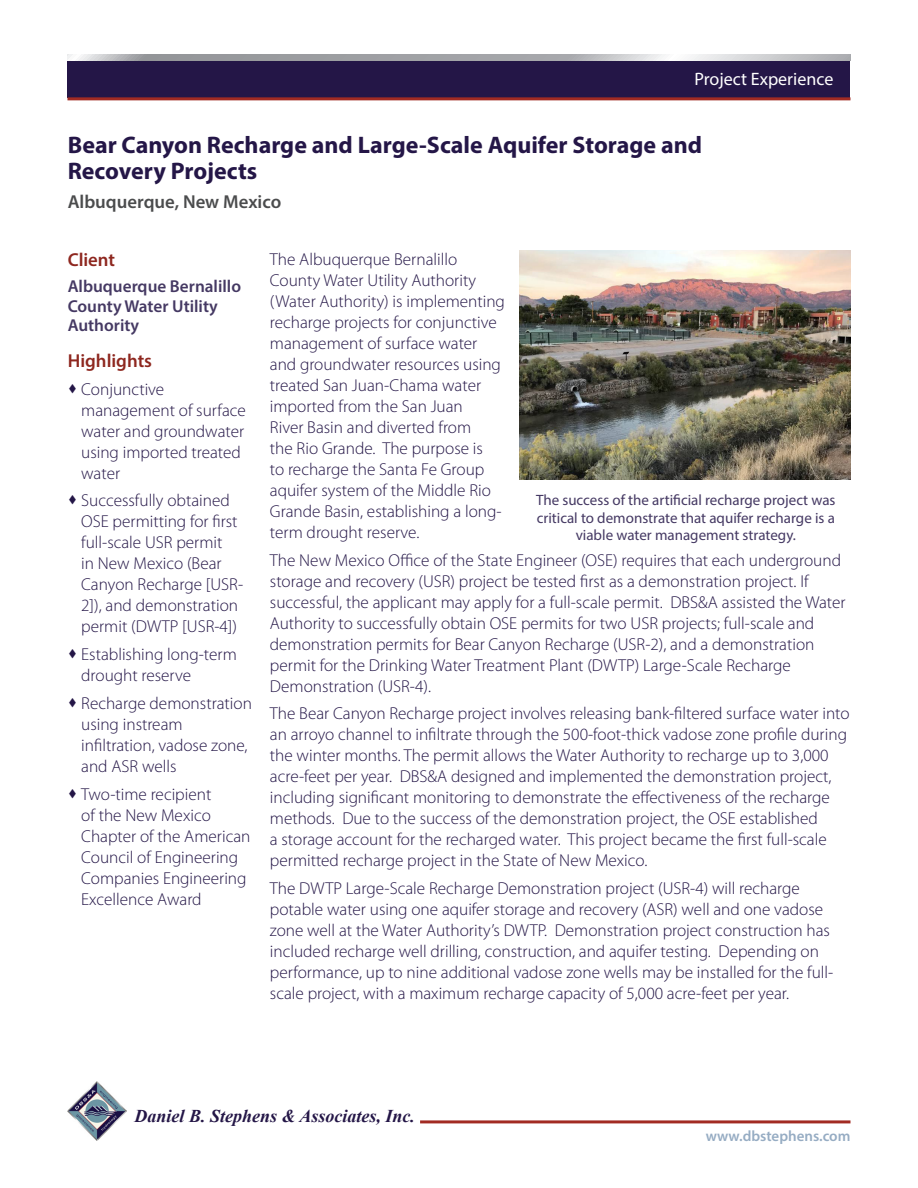
<style>
.page{position:relative;width:918px;height:1188px;background:#fff}
.page>*{position:absolute;margin:0;border:0;box-sizing:border-box;transform-origin:0 0}
.Project_Name{font:700 24px/25.5px "Myriad Pro";color:#241647}
.Project_Location{font:600 18.75px "Myriad Pro";color:#4b4c4d}
.Client_Highlights{font:600 18.75px "Myriad Pro";color:#8e271f}
.t1{font:italic 700 18px "Times New Roman";color:#241647}
.t2{font:18px "Myriad Pro";color:#fff}
.PD_Body_Text{font:300 17.25px/21px "Myriad Pro";color:#241647}
.Client___Reference_N{font:600 17.25px/19.5px "Myriad Pro";color:#453963}
.t3{font:15px/17.2px "Myriad Pro";color:#453963;text-align:center}
.t4{font:600 15px "Myriad Pro";color:#96acc3}
</style>
<div class="page">
<img style="left:67px;top:1082px;width:60px;height:59px">
<hr style="left:420px;top:1120px;width:431px;height:3px;background:#a22b23">
<div style="left:67px;top:60px;width:783px;height:38px;background:#241647"></div>
<hr style="left:67px;top:97px;width:783px;height:3px;background:#a22b23">
<svg style="left:67px;top:54px;width:783px;height:6px;background:#b4b6b8"></svg>
<img style="left:519px;top:251px;width:331px;height:229px">
<p class="t2" style="left:695px;top:68px;width:140px">Project Experience</p>
<p class="Project_Name" style="left:68px;top:131px;width:636px">Bear Canyon Recharge and Large-Scale Aquifer Storage and<br>Recovery Projects</p>
<p class="Project_Location" style="left:68px;top:190px;width:215px">Albuquerque, New Mexico</p>
<p class="Client_Highlights" style="left:68px;top:248px;width:49px">Client</p>
<p class="Client___Reference_N" style="left:68px;top:276px;width:175px">Albuquerque Bernalillo<br>County Water Utility<br>Authority</p>
<p class="Client_Highlights" style="left:68px;top:349px;width:86px">Highlights</p>
<p class="PD_Body_Text" style="left:81px;top:378px;width:166px">Conjunctive management of surface water and groundwater using imported treated water</p>
<p class="PD_Body_Text" style="left:81px;top:490px;width:163px">Successfully obtained<br>OSE permitting for first full-scale USR permit<br>in New Mexico (Bear<br>Canyon Recharge [USR-<br>2]), and demonstration permit (DWTP [USR-4])</p>
<p class="PD_Body_Text" style="left:81px;top:644px;width:157px">Establishing long-term drought reserve</p>
<p class="PD_Body_Text" style="left:81px;top:693px;width:172px">Recharge demonstration using instream infiltration, vadose zone, and ASR wells</p>
<p class="PD_Body_Text" style="left:81px;top:783px;width:171px">Two-time recipient<br>of the New Mexico<br>Chapter of the American<br>Council of Engineering<br>Companies Engineering<br>Excellence Award</p>
<p class="PD_Body_Text" style="left:270px;top:248px;width:237px">The Albuquerque Bernalillo<br>County Water Utility Authority (Water Authority) is implementing recharge projects for conjunctive management of surface water and groundwater resources using treated San Juan-Chama water imported from the San Juan<br>River Basin and diverted from<br>the Rio Grande. The purpose is<br>to recharge the Santa Fe Group aquifer system of the Middle Rio<br>Grande Basin, establishing a long&shy;term drought reserve.</p>
<p class="PD_Body_Text" style="left:270px;top:549px;width:577px">The New Mexico Office of the State Engineer (OSE) requires that each underground storage and recovery (USR) project be tested first as a demonstration project. If successful, the applicant may apply for a full-scale permit. DBS&amp;A assisted the Water Authority to successfully obtain OSE permits for two USR projects; full-scale and demonstration permits for Bear Canyon Recharge (USR-2), and a demonstration permit for the Drinking Water Treatment Plant (DWTP) Large-Scale Recharge Demonstration (USR-4).</p>
<p class="PD_Body_Text" style="left:270px;top:703px;width:581px">The Bear Canyon Recharge project involves releasing bank-filtered surface water into an arroyo channel to infiltrate through the 500-foot-thick vadose zone profile during the winter months. The permit allows the Water Authority to recharge up to 3,000 acre-feet per year. DBS&amp;A designed and implemented the demonstration project, including significant monitoring to demonstrate the effectiveness of the recharge methods. Due to the success of the demonstration project, the OSE established<br>a storage account for the recharged water. This project became the first full-scale permitted recharge project in the State of New Mexico.</p>
<p class="PD_Body_Text" style="left:270px;top:878px;width:565px">The DWTP Large-Scale Recharge Demonstration project (USR-4) will recharge potable water using one aquifer storage and recovery (ASR) well and one vadose zone well at the Water Authority’s DWTP. Demonstration project construction has included recharge well drilling, construction, and aquifer testing. Depending on performance, up to nine additional vadose zone wells may be installed for the full&shy;scale project, with a maximum recharge capacity of 5,000 acre-feet per year.</p>
<p class="t3" style="left:536px;top:492px;width:301px">The success of the artificial recharge project was critical to demonstrate that aquifer recharge is a viable water management strategy.</p>
<p class="t1" style="left:135px;top:1103px;width:282px">Daniel B. Stephens &amp; Associates, Inc.</p>
<p class="t4" style="left:706px;top:1127px;width:146px">www.dbstephens.com</p>
</div>
